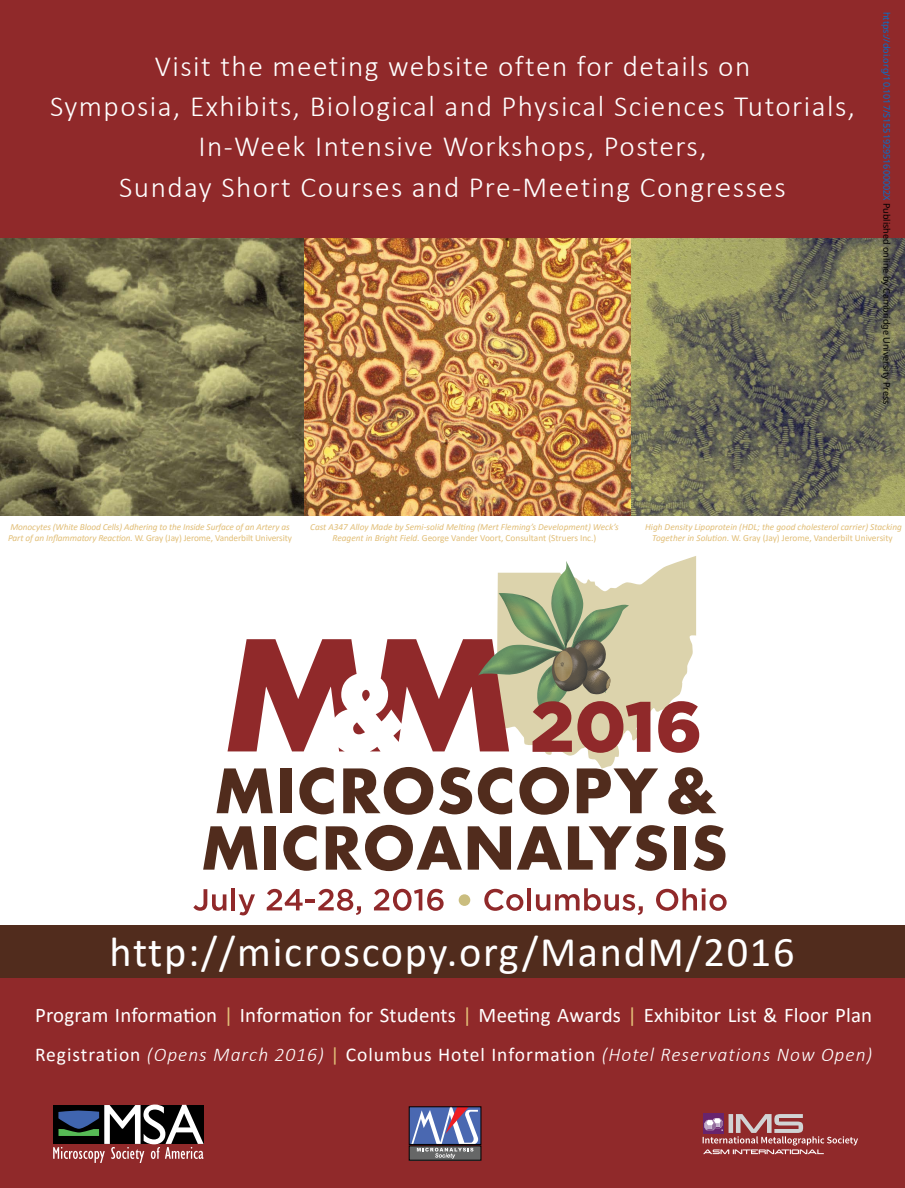
<style>
.page{position:relative;width:905px;height:1188px;background:#fff}
.page>*{position:absolute;margin:0;border:0;box-sizing:border-box;transform-origin:0 0}
.t1{font:42.3px "Calibri";letter-spacing:.04em;color:#fff}
.t2{font:300 29.4px/40.2px "Calibri";letter-spacing:.05em;color:#fff;text-align:center}
.t3{font:20.85px "Calibri";letter-spacing:.01em;color:#fff}
.t4{font:italic 300 19.5px "Calibri";letter-spacing:.05em;color:#fff}
.t5{font:italic 9.3px/11.1px "Calibri";color:#e1be77;text-align:center}
.t6{font:9px "Noto Sans";color:#0172cf}
.s1{color:#000}
.s2{font-style:normal}
.s3{color:#e1be77}
.s4{font-weight:400;font-style:normal}
.s5{font-weight:400;font-style:normal;color:#e1be77}
</style>
<div class="page">
<div style="left:0;top:932px;width:904px;height:256px;background:#90292a"></div>
<img style="left:0;top:238px;width:304px;height:278px">
<img style="left:304px;top:238px;width:327px;height:278px">
<img style="left:631px;top:238px;width:273px;height:278px">
<div style="left:409px;top:1146px;width:72px;height:14px;background:#666767"></div>
<div style="left:409px;top:1146px;width:72px;height:14px;border:1px solid #000"></div>
<div style="left:409px;top:1107px;width:72px;height:37px;border:1px solid #000"></div>
<svg style="left:411px;top:1107px;width:67px;height:52px"></svg>
<div style="left:703px;top:1113px;width:20px;height:21px;background:#68246d"></div>
<svg style="left:702px;top:1114px;width:156px;height:40px"></svg>
<svg style="left:53px;top:1105px;width:150px;height:58px"></svg>
<svg style="left:203px;top:826px;width:54px;height:44px"></svg>
<div style="left:264px;top:826px;width:12px;height:44px;background:#512c1d"></div>
<svg style="left:283px;top:825px;width:33px;height:46px"></svg>
<svg style="left:326px;top:825px;width:236px;height:46px"></svg>
<svg style="left:568px;top:825px;width:98px;height:46px"></svg>
<div style="left:674px;top:826px;width:11px;height:44px;background:#512c1d"></div>
<svg style="left:693px;top:825px;width:32px;height:46px"></svg>
<svg style="left:193px;top:889px;width:33px;height:22px"></svg>
<hr style="left:231px;top:888px;width:4px;height:22px;background:#90292a">
<svg style="left:238px;top:894px;width:17px;height:21px"></svg>
<svg style="left:267px;top:889px;width:94px;height:26px"></svg>
<svg style="left:374px;top:889px;width:69px;height:22px"></svg>
<svg style="left:484px;top:889px;width:39px;height:22px"></svg>
<hr style="left:527px;top:888px;width:4px;height:22px;background:#90292a">
<svg style="left:536px;top:888px;width:106px;height:27px"></svg>
<svg style="left:656px;top:888px;width:70px;height:23px"></svg>
<div style="left:458px;top:894px;width:12px;height:12px;background:#cabd7f;border-radius:50%"></div>
<svg style="left:216px;top:556px;width:500px;height:259px"></svg>
<div style="left:0;top:925px;width:904px;height:53px;background:#512c1d"></div>
<div style="left:0;top:0;width:904px;height:238px;background:#90292a"></div>
<h2 class="t2" style="left:50px;top:46px;width:806px">Visit the meeting website often for details on<br>Symposia, Exhibits, Biological and Physical Sciences Tutorials, In-Week Intensive Workshops, Posters,<br>Sunday Short Courses and Pre-Meeting Congresses</h2>
<p class="t6" style="left:893px;top:12px;width:395px;rotate:90deg">https://doi.org/10.1017/S155192951600002X <span class="s1">Published online by Cambridge University Press</span></p>
<p class="t5" style="left:8px;top:521px;width:285px;text-align:left">Monocytes (White Blood Cells) Adhering to the Inside Surface of an Artery as<br>Part of an Inflammatory Reaction. <span class="s2">W. Gray (Jay) Jerome, Vanderbilt University</span></p>
<p class="t5" style="left:310px;top:521px;width:310px">Cast A347 Alloy Made by Semi-solid Melting (Mert Fleming’s Development) Weck’s<br>Reagent in Bright Field. <span class="s2">George Vander Voort, Consultant (Struers Inc.)</span></p>
<p class="t5" style="left:645px;top:521px;width:258px">High Density Lipoprotein (HDL; the good cholesterol carrier) Stacking<br>Together in Solution. <span class="s2">W. Gray (Jay) Jerome, Vanderbilt University</span></p>
<h1 class="t1" style="left:109px;top:923px;width:686px">http://microscopy.org/MandM/2016</h1>
<h3 class="t3" style="left:35px;top:1000px;width:838px">Program Information <span class="s3">|</span> Information for Students <span class="s3">|</span> Meeting Awards <span class="s3">|</span> Exhibitor List &amp; Floor Plan</h3>
<h3 class="t4" style="left:35px;top:1043px;width:838px"><span class="s4">Registration</span> (Opens March 2016) <span class="s5">|</span> <span class="s4">Columbus Hotel Information</span> (Hotel Reservations Now Open)</h3>
</div>
